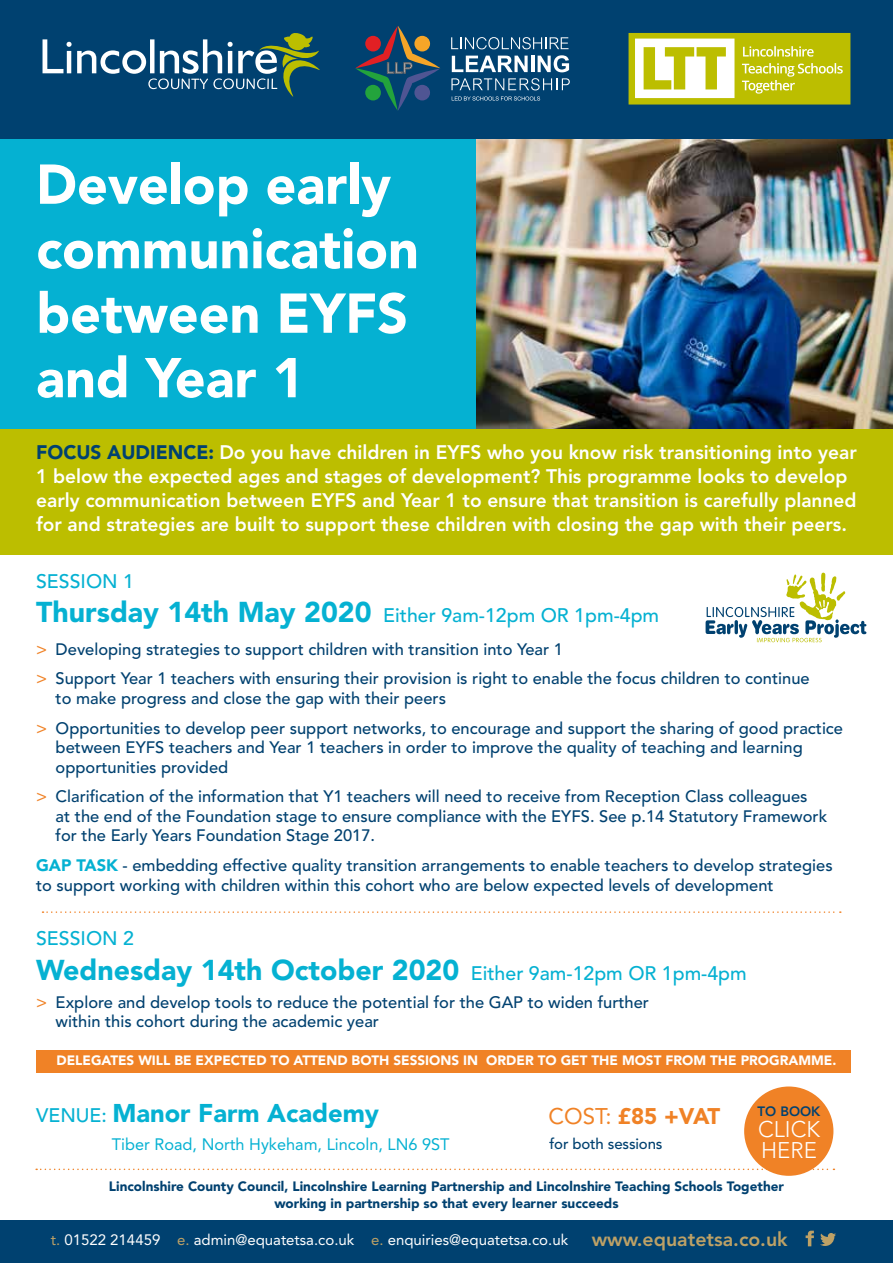
<style>
.page{position:relative;width:893px;height:1263px;background:#fff}
.page>*{position:absolute;margin:0;border:0;box-sizing:border-box;transform-origin:0 0}
.t1{font:900 55.5px/64.5px "Avenir";color:#fff}
.t2{font:900 28.5px "Avenir";color:#05b1d2}
.t3{font:900 25.5px "Avenir";color:#05b1d2}
.t4{font:900 22.5px "Avenir";color:#f08226}
.t5{font:300 22.5px/21px "Avenir";color:#fff}
.t6{font:800 19.5px/24px "Avenir";color:#fff}
.t7{font:500 19.5px/34.5px "Avenir";color:#05b1d2}
.t8{font:500 16.5px/19.5px "Avenir";color:#004170}
.t9{font:16.5px "Avenir";color:#05b1d2}
.t10{font:15px "Avenir";color:#fff}
.t11{font:500 15px "Avenir";letter-spacing:-.01em;color:#004170}
.t12{font:900 13.5px/16.2px "Avenir";color:#004170;text-align:center}
.t13{font:900 13.5px "Avenir";color:#fff}
.t14{font:800 13.5px "Avenir";color:#004170}
.s1{font-weight:900;color:#004170}
.s2{font-weight:900;font-size:28.5px}
.s3{color:#f08226}
.s4{font-weight:900;color:#05b1d2}
.s5{font-weight:500;font-size:19.5px}
.s6{font-weight:400}
.s7{color:#bda166}
.s8{font-weight:800;font-size:19.5px;color:#bda166}
</style>
<div class="page">
<div style="left:0;top:120px;width:893px;height:366px;background:#05b1d2"></div>
<img style="left:476px;top:138px;width:417px;height:291px">
<div style="left:0;top:429px;width:893px;height:126px;background:#bcbe00"></div>
<svg style="left:43px;top:911px;width:798px;height:2px"></svg>
<div style="left:744px;top:1086px;width:89px;height:90px;background:#f08226;border-radius:50%"></div>
<svg style="left:706px;top:572px;width:160px;height:70px"></svg>
<div style="left:0;top:0;width:893px;height:138px;background:#004170"></div>
<svg style="left:36px;top:1168px;width:798px;height:2px"></svg>
<div style="left:36px;top:1050px;width:814px;height:23px;background:#f08226"></div>
<div style="left:0;top:1220px;width:893px;height:43px;background:#004170"></div>
<svg style="left:806px;top:1231px;width:8px;height:15px"></svg>
<svg style="left:820px;top:1233px;width:16px;height:13px"></svg>
<svg style="left:43px;top:33px;width:277px;height:64px"></svg>
<svg style="left:451px;top:37px;width:117px;height:12px"></svg>
<svg style="left:452px;top:56px;width:76px;height:16px"></svg>
<hr style="left:531px;top:56px;width:3px;height:16px;background:#fff">
<svg style="left:538px;top:55px;width:31px;height:17px"></svg>
<svg style="left:451px;top:78px;width:119px;height:12px"></svg>
<svg style="left:452px;top:96px;width:88px;height:5px"></svg>
<svg style="left:355px;top:26px;width:85px;height:85px"></svg>
<svg style="left:628px;top:33px;width:222px;height:72px"></svg>
<h1 class="t1" style="left:36px;top:152px;width:384px">Develop early communication between EYFS and Year 1</h1>
<p class="t6" style="left:36px;top:440px;width:822px"><span class="s1">FOCUS AUDIENCE:</span> Do you have children in EYFS who you know risk transitioning into year 1 below the expected ages and stages of development? This programme looks to develop early communication between EYFS and Year 1 to ensure that transition is carefully planned for and strategies are built to support these children with closing the gap with their peers.</p>
<p class="t7" style="left:36px;top:564px;width:625px">SESSION 1<br><span class="s2">Thursday 14th May 2020</span> Either 9am-12pm OR 1pm-4pm</p>
<p class="t8" style="left:36px;top:635px;width:775px;line-height:29.7px"><span class="s3">&gt;</span> Developing strategies to support children with transition into Year 1<br><span class="s3">&gt;</span> Support Year 1 teachers with ensuring their provision is right to enable the focus children to continue</p>
<p class="t8" style="left:36px;top:684px;width:808px;line-height:29.7px;text-indent:20px">to make progress and close the gap with their peers<br><span class="s3">&gt;</span> Opportunities to develop peer support networks, to encourage and support the sharing of good practice</p>
<p class="t8" style="left:56px;top:738px;width:749px">between EYFS teachers and Year 1 teachers in order to improve the quality of teaching and learning opportunities provided</p>
<p class="t8" style="left:56px;top:787px;width:773px;text-indent:-20px"><span class="s3">&gt;</span> Clarification of the information that Y1 teachers will need to receive from Reception Class colleagues<br>at the end of the Foundation stage to ensure compliance with the EYFS. See p.14 Statutory Framework for the Early Years Foundation Stage 2017.</p>
<p class="t8" style="left:36px;top:856px;width:798px"><span class="s4">GAP TASK</span> - embedding effective quality transition arrangements to enable teachers to develop strategies to support working with children within this cohort who are below expected levels of development</p>
<p class="t7" style="left:36px;top:922px;width:99px">SESSION 2</p>
<h2 class="t2" style="left:36px;top:952px;width:712px">Wednesday 14th October 2020 <span class="s5">Either 9am-12pm OR 1pm-4pm</span></h2>
<p class="t8" style="left:56px;top:993px;width:595px;text-indent:-20px"><span class="s3">&gt;</span> Explore and develop tools to reduce the potential for the GAP to widen further within this cohort during the academic year</p>
<p class="t13" style="left:57px;top:1052px;width:781px">DELEGATES WILL BE EXPECTED TO ATTEND BOTH SESSIONS IN ORDER TO GET THE MOST FROM THE PROGRAMME.</p>
<h3 class="t3" style="left:36px;top:1097px;width:344px"><span class="s5">VENUE:</span> Manor Farm Academy</h3>
<p class="t9" style="left:112px;top:1135px;width:339px">Tiber Road, North Hykeham, Lincoln, LN6 9ST</p>
<p class="t14" style="left:758px;top:1103px;width:64px">TO BOOK</p>
<h3 class="t5" style="left:758px;top:1118px;width:63px">CLICK<br>HERE</h3>
<p class="t12" style="left:109px;top:1178px;width:676px">Lincolnshire County Council, Lincolnshire Learning Partnership and Lincolnshire Teaching Schools Together working in partnership so that every learner succeeds</p>
<h3 class="t4" style="left:549px;top:1102px;width:173px"><span class="s6">COST:</span> £85 +VAT</h3>
<p class="t11" style="left:549px;top:1135px;width:115px">for both sessions</p>
<p class="t10" style="left:51px;top:1231px;width:738px"><span class="s7">t.</span> 01522 214459 <span class="s7">e.</span> admin@equatetsa.co.uk <span class="s7">e.</span> enquiries@equatetsa.co.uk <span class="s8">www.equatetsa.co.uk</span></p>
</div>
